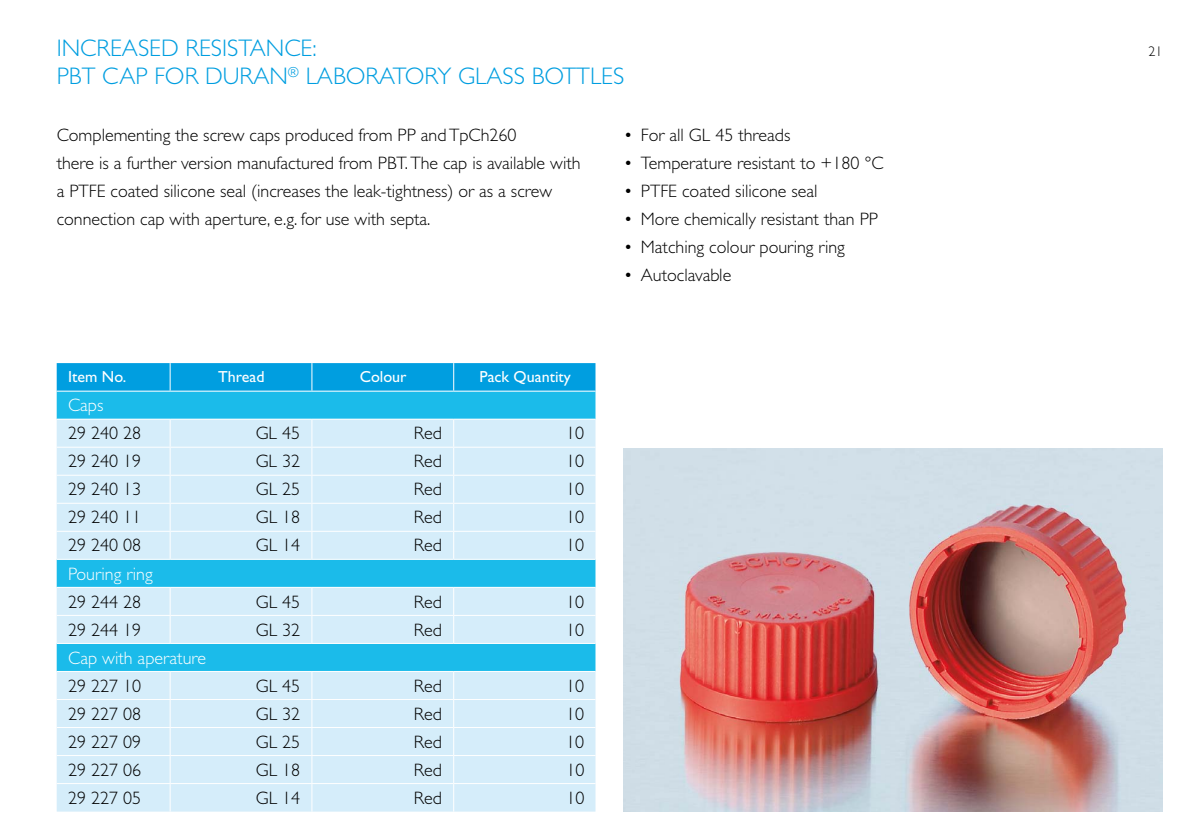
<style>
.page{position:relative;width:1191px;height:840px;background:#fff}
.page>*{position:absolute;margin:0;border:0;box-sizing:border-box;transform-origin:0 0}
.t1{font:300 24px/28px "Gill Sans";color:#009ee0}
.t2{font:300 18px/28px "Gill Sans";color:#000}
.t3{font:300 18px "Gill Sans";color:#fff}
.t4{font:16px "Gill Sans";color:#fff}
.t5{font:300 14px "Gill Sans";color:#000}
</style>
<div class="page">
<div style="left:57px;top:391px;width:538px;height:27px;background:#1bbbea"></div>
<svg style="left:57px;top:419px;width:538px;height:392px;background:#bce6f7"></svg>
<div style="left:57px;top:363px;width:538px;height:27px;background:#009ee0"></div>
<hr style="left:57px;top:698px;width:113px;height:1px;background:#fff">
<hr style="left:170px;top:698px;width:142px;height:1px;background:#fff">
<hr style="left:312px;top:698px;width:142px;height:1px;background:#fff">
<hr style="left:454px;top:698px;width:141px;height:1px;background:#fff">
<hr style="left:57px;top:726px;width:113px;height:1px;background:#fff">
<hr style="left:170px;top:726px;width:142px;height:1px;background:#fff">
<hr style="left:312px;top:726px;width:142px;height:1px;background:#fff">
<hr style="left:454px;top:726px;width:141px;height:1px;background:#fff">
<hr style="left:57px;top:754px;width:113px;height:1px;background:#fff">
<hr style="left:170px;top:754px;width:142px;height:1px;background:#fff">
<hr style="left:312px;top:754px;width:142px;height:1px;background:#fff">
<hr style="left:454px;top:754px;width:141px;height:1px;background:#fff">
<hr style="left:57px;top:782px;width:113px;height:1px;background:#fff">
<hr style="left:170px;top:782px;width:142px;height:1px;background:#fff">
<svg style="left:170px;top:671px;width:1px;height:140px"></svg>
<hr style="left:312px;top:782px;width:142px;height:1px;background:#fff">
<svg style="left:311px;top:671px;width:1px;height:140px"></svg>
<hr style="left:454px;top:782px;width:141px;height:1px;background:#fff">
<svg style="left:453px;top:671px;width:1px;height:140px"></svg>
<hr style="left:57px;top:446px;width:113px;height:1px;background:#fff">
<hr style="left:170px;top:446px;width:142px;height:1px;background:#fff">
<hr style="left:312px;top:446px;width:142px;height:1px;background:#fff">
<hr style="left:454px;top:446px;width:141px;height:1px;background:#fff">
<hr style="left:57px;top:474px;width:113px;height:1px;background:#fff">
<hr style="left:170px;top:474px;width:142px;height:1px;background:#fff">
<hr style="left:312px;top:474px;width:142px;height:1px;background:#fff">
<hr style="left:454px;top:474px;width:141px;height:1px;background:#fff">
<hr style="left:57px;top:502px;width:113px;height:1px;background:#fff">
<hr style="left:170px;top:502px;width:142px;height:1px;background:#fff">
<hr style="left:312px;top:502px;width:142px;height:1px;background:#fff">
<hr style="left:454px;top:502px;width:141px;height:1px;background:#fff">
<hr style="left:57px;top:530px;width:113px;height:1px;background:#fff">
<hr style="left:170px;top:530px;width:142px;height:1px;background:#fff">
<svg style="left:170px;top:419px;width:1px;height:139px"></svg>
<hr style="left:312px;top:530px;width:142px;height:1px;background:#fff">
<svg style="left:311px;top:419px;width:1px;height:139px"></svg>
<hr style="left:454px;top:530px;width:141px;height:1px;background:#fff">
<svg style="left:453px;top:419px;width:1px;height:139px"></svg>
<hr style="left:57px;top:586px;width:113px;height:1px;background:#fff">
<hr style="left:170px;top:586px;width:142px;height:1px;background:#fff">
<hr style="left:312px;top:586px;width:142px;height:1px;background:#fff">
<hr style="left:454px;top:586px;width:141px;height:1px;background:#fff">
<hr style="left:57px;top:614px;width:113px;height:1px;background:#fff">
<hr style="left:170px;top:614px;width:142px;height:1px;background:#fff">
<svg style="left:170px;top:587px;width:1px;height:55px"></svg>
<hr style="left:312px;top:614px;width:142px;height:1px;background:#fff">
<svg style="left:311px;top:587px;width:1px;height:55px"></svg>
<hr style="left:454px;top:614px;width:141px;height:1px;background:#fff">
<svg style="left:453px;top:587px;width:1px;height:55px"></svg>
<hr style="left:57px;top:642px;width:113px;height:1px;background:#fff">
<hr style="left:170px;top:642px;width:142px;height:1px;background:#fff">
<hr style="left:312px;top:642px;width:142px;height:1px;background:#fff">
<hr style="left:454px;top:642px;width:141px;height:1px;background:#fff">
<hr style="left:57px;top:558px;width:113px;height:1px;background:#fff">
<hr style="left:170px;top:558px;width:142px;height:1px;background:#fff">
<hr style="left:312px;top:558px;width:142px;height:1px;background:#fff">
<hr style="left:454px;top:558px;width:141px;height:1px;background:#fff">
<hr style="left:57px;top:670px;width:113px;height:1px;background:#fff">
<hr style="left:170px;top:670px;width:142px;height:1px;background:#fff">
<hr style="left:312px;top:670px;width:142px;height:1px;background:#fff">
<hr style="left:454px;top:670px;width:141px;height:1px;background:#fff">
<img style="left:624px;top:448px;width:538px;height:363px">
<h1 class="t1" style="left:57px;top:34px;width:569px">INCREASED RESISTANCE:<br>PBT CAP FOR DURAN<sup>®</sup> LABORATORY GLASS BOTTLES</h1>
<p class="t2" style="left:57px;top:120px;width:525px">Complementing the screw caps produced from PP andTpCh260<br>there is a further version manufactured from PBT. The cap is available with a PTFE coated silicone seal (increases the leak-tightness) or as a screw connection cap with aperture, e.g. for use with septa.</p>
<p class="t4" style="left:68px;top:367px;width:60px">Item No.</p>
<p class="t4" style="left:218px;top:367px;width:48px">Thread</p>
<p class="t4" style="left:360px;top:367px;width:48px">Colour</p>
<p class="t4" style="left:479px;top:367px;width:93px">Pack Quantity</p>
<p class="t3" style="left:68px;top:395px;width:37px">Caps</p>
<p class="t2" style="left:68px;top:419px;width:75px">29 240 28</p>
<p class="t2" style="left:256px;top:419px;width:46px">GL 45</p>
<p class="t2" style="left:414px;top:419px;width:30px">Red</p>
<p class="t2" style="left:566px;top:419px;width:19px">10</p>
<p class="t2" style="left:68px;top:447px;width:75px">29 240 19</p>
<p class="t2" style="left:256px;top:447px;width:46px">GL 32</p>
<p class="t2" style="left:414px;top:447px;width:30px">Red</p>
<p class="t2" style="left:566px;top:447px;width:19px">10</p>
<p class="t2" style="left:68px;top:475px;width:75px">29 240 13</p>
<p class="t2" style="left:256px;top:475px;width:46px">GL 25</p>
<p class="t2" style="left:414px;top:475px;width:30px">Red</p>
<p class="t2" style="left:566px;top:475px;width:19px">10</p>
<p class="t2" style="left:68px;top:503px;width:75px">29 240 11</p>
<p class="t2" style="left:256px;top:503px;width:46px">GL 18</p>
<p class="t2" style="left:414px;top:503px;width:30px">Red</p>
<p class="t2" style="left:566px;top:503px;width:19px">10</p>
<p class="t2" style="left:68px;top:531px;width:75px">29 240 08</p>
<p class="t2" style="left:256px;top:531px;width:46px">GL 14</p>
<p class="t2" style="left:414px;top:531px;width:30px">Red</p>
<p class="t2" style="left:566px;top:531px;width:19px">10</p>
<p class="t3" style="left:68px;top:563px;width:86px">Pouring ring</p>
<p class="t2" style="left:68px;top:587px;width:75px">29 244 28</p>
<p class="t2" style="left:256px;top:587px;width:46px">GL 45</p>
<p class="t2" style="left:414px;top:587px;width:30px">Red</p>
<p class="t2" style="left:566px;top:587px;width:19px">10</p>
<p class="t2" style="left:68px;top:615px;width:75px">29 244 19</p>
<p class="t2" style="left:256px;top:615px;width:46px">GL 32</p>
<p class="t2" style="left:414px;top:615px;width:30px">Red</p>
<p class="t2" style="left:566px;top:615px;width:19px">10</p>
<p class="t3" style="left:68px;top:647px;width:139px">Cap with aperature</p>
<p class="t2" style="left:68px;top:671px;width:75px">29 227 10</p>
<p class="t2" style="left:256px;top:671px;width:46px">GL 45</p>
<p class="t2" style="left:414px;top:671px;width:30px">Red</p>
<p class="t2" style="left:566px;top:671px;width:19px">10</p>
<p class="t2" style="left:68px;top:699px;width:75px">29 227 08</p>
<p class="t2" style="left:256px;top:699px;width:46px">GL 32</p>
<p class="t2" style="left:414px;top:699px;width:30px">Red</p>
<p class="t2" style="left:566px;top:699px;width:19px">10</p>
<p class="t2" style="left:68px;top:727px;width:75px">29 227 09</p>
<p class="t2" style="left:256px;top:727px;width:46px">GL 25</p>
<p class="t2" style="left:414px;top:727px;width:30px">Red</p>
<p class="t2" style="left:566px;top:727px;width:19px">10</p>
<p class="t2" style="left:68px;top:755px;width:75px">29 227 06</p>
<p class="t2" style="left:256px;top:755px;width:46px">GL 18</p>
<p class="t2" style="left:414px;top:755px;width:30px">Red</p>
<p class="t2" style="left:566px;top:755px;width:19px">10</p>
<p class="t2" style="left:68px;top:783px;width:75px">29 227 05</p>
<p class="t2" style="left:256px;top:783px;width:46px">GL 14</p>
<p class="t2" style="left:414px;top:783px;width:30px">Red</p>
<p class="t2" style="left:566px;top:783px;width:19px">10</p>
<p class="t2" style="left:624px;top:120px;width:168px">• For all GL 45 threads</p>
<p class="t2" style="left:624px;top:148px;width:261px">• Temperature resistant to +180 °C</p>
<p class="t2" style="left:624px;top:176px;width:195px">• PTFE coated silicone seal</p>
<p class="t2" style="left:624px;top:204px;width:256px">• More chemically resistant than PP</p>
<p class="t2" style="left:624px;top:232px;width:223px">• Matching colour pouring ring</p>
<p class="t2" style="left:624px;top:260px;width:109px">• Autoclavable</p>
<p class="t5" style="left:1148px;top:44px;width:15px">21</p>
</div>
